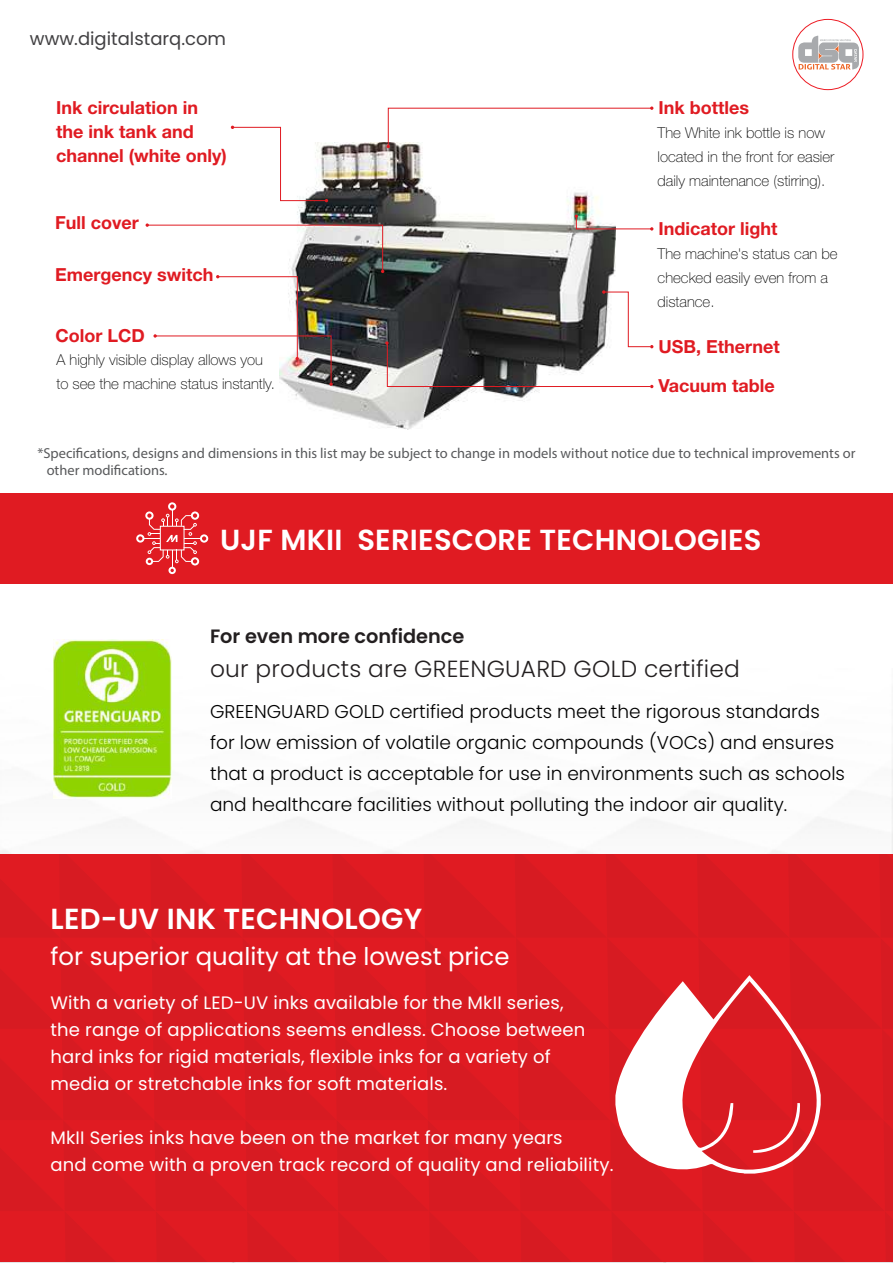
<style>
.page{position:relative;width:893px;height:1263px;background:#fff}
.page>*{position:absolute;margin:0;border:0;box-sizing:border-box;transform-origin:0 0}
.t1{font:600 28.95px "Poppins";letter-spacing:.01em;color:#fff}
.t2{font:24.3px "Poppins";color:#fff}
.t3{font:300 23.25px "Poppins";letter-spacing:.01em;color:#231f20}
.t4{font:600 19.35px "Poppins";color:#231f20}
.t5{font:300 18.45px/30.9px "Poppins";color:#000}
.t6{font:18px/27px "Poppins";letter-spacing:.01em;color:#fff}
.t7{font:700 18px/24px "Helvetica Neue LT Std";color:#e01b22}
.t8{font:18px "Poppins";color:#414042}
.t9{font:100 15px/24px "Helvetica Neue LT Std";color:#000}
.t10{font:14.4px/17.4px "Myriad Pro";color:#58595b}
</style>
<div class="page">
<div style="left:792px;top:19px;width:71px;height:71px;border:1px solid #ed1c24;border-radius:50%"></div>
<svg style="left:798px;top:35px;width:61px;height:35px"></svg>
<div style="left:0;top:493px;width:893px;height:91px;background:#e01b22"></div>
<svg style="left:136px;top:502px;width:72px;height:72px"></svg>
<div style="left:160px;top:526px;width:25px;height:24px;border:1px solid #fff"></div>
<img style="left:54px;top:639px;width:117px;height:159px">
<svg style="left:0;top:854px;width:893px;height:408px;background:#dc2329"></svg>
<img style="left:291px;top:142px;width:309px;height:288px">
<svg style="left:146px;top:214px;width:507px;height:174px"></svg>
<svg style="left:231px;top:126px;width:97px;height:76px"></svg>
<svg style="left:387px;top:106px;width:266px;height:42px"></svg>
<img style="left:301px;top:181px;width:114px;height:113px">
<p class="t8" style="left:30px;top:28px;width:198px">www.digitalstarq.com</p>
<p class="t7" style="left:56px;top:95px;width:172px">Ink circulation in the ink tank and channel (white only)</p>
<p class="t7" style="left:55px;top:210px;width:85px">Full cover</p>
<p class="t7" style="left:55px;top:262px;width:160px">Emergency switch</p>
<p class="t7" style="left:56px;top:323px;width:91px">Color LCD</p>
<p class="t9" style="left:56px;top:347px;width:220px">A highly visible display allows you to see the machine status instantly.</p>
<p class="t7" style="left:658px;top:95px;width:92px">Ink bottles</p>
<p class="t9" style="left:658px;top:121px;width:178px">The White ink bottle is now located in the front for easier daily maintenance (stirring).</p>
<p class="t7" style="left:658px;top:217px;width:120px">Indicator light</p>
<p class="t9" style="left:658px;top:242px;width:182px">The machine's status can be checked easily even from a distance.</p>
<p class="t7" style="left:658px;top:327px;width:123px;line-height:38.5px">USB, Ethernet<br>Vacuum table</p>
<p class="t10" style="left:47px;top:444px;width:810px;text-indent:-9px">*Specifications, designs and dimensions in this list may be subject to change in models without notice due to technical improvements or other modifications.</p>
<h1 class="t1" style="left:220px;top:523px;width:543px">UJF MKII SERIESCORE TECHNOLOGIES</h1>
<p class="t4" style="left:210px;top:624px;width:256px">For even more confidence</p>
<p class="t3" style="left:210px;top:655px;width:531px">our products are GREENGUARD GOLD certified</p>
<p class="t5" style="left:210px;top:696px;width:636px">GREENGUARD GOLD certified products meet the rigorous standards for low emission of volatile organic compounds (VOCs) and ensures that a product is acceptable for use in environments such as schools and healthcare facilities without polluting the indoor air quality.</p>
<h1 class="t1" style="left:50px;top:902px;width:373px">LED-UV INK TECHNOLOGY</h1>
<h2 class="t2" style="left:50px;top:942px;width:461px">for superior quality at the lowest price</h2>
<p class="t6" style="left:50px;top:989px;width:536px">With a variety of LED-UV inks available for the MkII series, the range of applications seems endless. Choose between hard inks for rigid materials, flexible inks for a variety of media or stretchable inks for soft materials.</p>
<p class="t6" style="left:50px;top:1124px;width:565px">MkII Series inks have been on the market for many years<br>and come with a proven track record of quality and reliability.</p>
</div>
